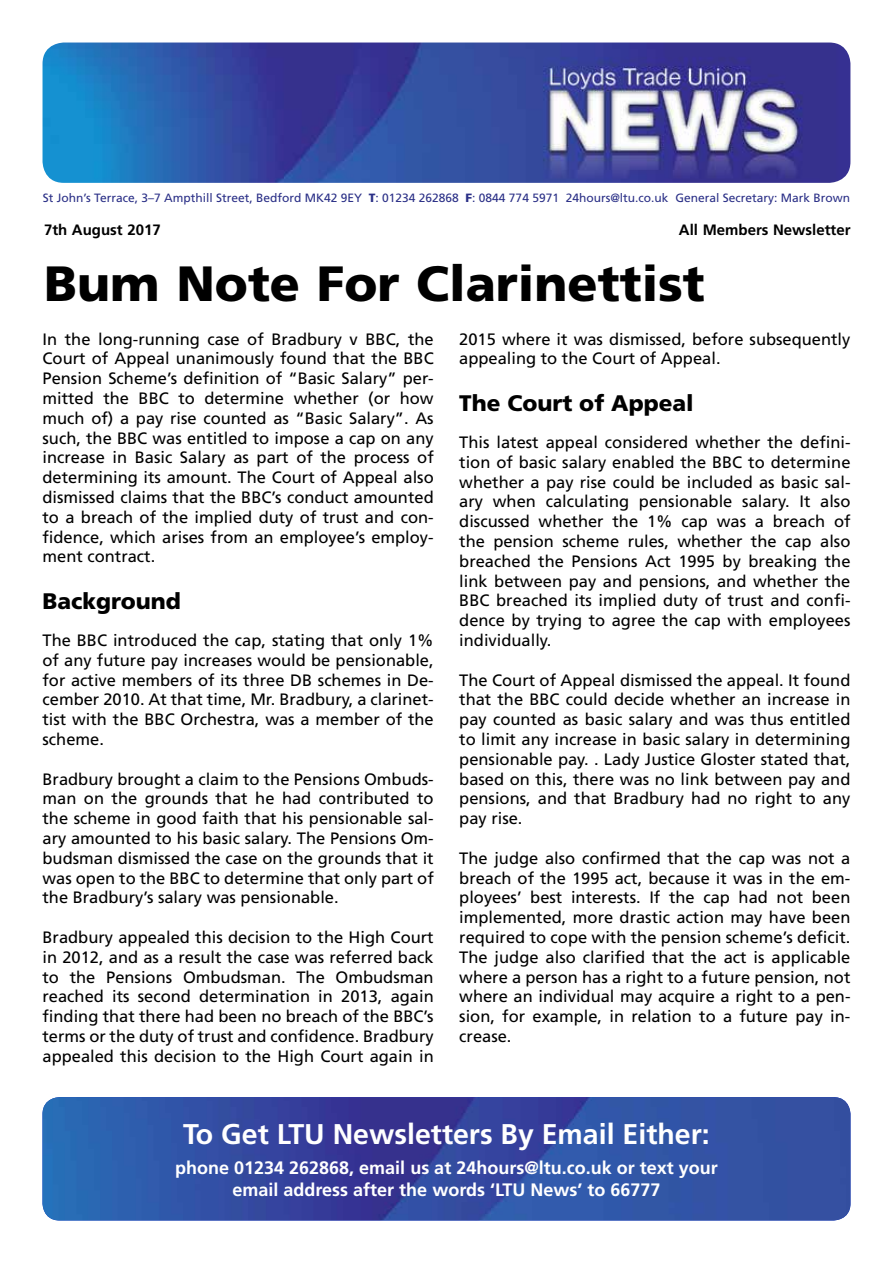
<style>
.page{position:relative;width:893px;height:1263px;background:#fff}
.page>*{position:absolute;margin:0;border:0;box-sizing:border-box;transform-origin:0 0}
.t1{font:900 49.5px "Frutiger";color:#000}
.t2{font:700 28.5px "Frutiger";color:#fff}
.t3{font:900 22.5px "Frutiger";color:#000}
.t4{font:700 18px/21.6px "Frutiger";color:#fff;text-align:center}
.t5{font:16.5px/19.8px "Frutiger";color:#000;text-align:justify}
.t6{font:700 15px "Frutiger";color:#000}
.t7{font:12px "Frutiger";color:#2b3087}
.s1{font-weight:900}
</style>
<div class="page">
<img style="left:43px;top:43px;width:807px;height:140px">
<img style="left:43px;top:1097px;width:807px;height:123px">
<p class="t7" style="left:43px;top:191px;width:809px">St John’s Terrace, 3–7 Ampthill Street, Bedford MK42 9EY <span class="s1">T</span>: 01234 262868 <span class="s1">F</span>: 0844 774 5971 24hours@ltu.co.uk General Secretary: Mark Brown</p>
<p class="t6" style="left:44px;top:221px;width:118px">7th August 2017</p>
<p class="t6" style="left:679px;top:221px;width:173px">All Members Newsletter</p>
<h1 class="t1" style="left:44px;top:253px;width:662px">Bum Note For Clarinettist</h1>
<p class="t5" style="left:43px;top:329px;width:393px">In the long-running case of Bradbury v BBC, the Court of Appeal unanimously found that the BBC Pension Scheme’s definition of “Basic Salary” per&shy;mitted the BBC to determine whether (or how much of) a pay rise counted as “Basic Salary”. As such, the BBC was entitled to impose a cap on any increase in Basic Salary as part of the process of determining its amount. The Court of Appeal also dismissed claims that the BBC’s conduct amounted to a breach of the implied duty of trust and con&shy;fidence, which arises from an employee’s employ&shy;ment contract.</p>
<h3 class="t3" style="left:43px;top:588px;width:140px">Background</h3>
<p class="t5" style="left:43px;top:630px;width:393px">The BBC introduced the cap, stating that only 1% of any future pay increases would be pensionable, for active members of its three DB schemes in De&shy;cember 2010. At that time, Mr. Bradbury, a clarinet&shy;tist with the BBC Orchestra, was a member of the scheme.</p>
<p class="t5" style="left:43px;top:769px;width:393px">Bradbury brought a claim to the Pensions Ombuds&shy;man on the grounds that he had contributed to the scheme in good faith that his pensionable sal&shy;ary amounted to his basic salary. The Pensions Om&shy;budsman dismissed the case on the grounds that it was open to the BBC to determine that only part of the Bradbury’s salary was pensionable.</p>
<p class="t5" style="left:43px;top:927px;width:393px">Bradbury appealed this decision to the High Court in 2012, and as a result the case was referred back to the Pensions Ombudsman. The Ombudsman reached its second determination in 2013, again finding that there had been no breach of the BBC’s terms or the duty of trust and confidence. Bradbury appealed this decision to the High Court again in</p>
<p class="t5" style="left:459px;top:329px;width:393px">2015 where it was dismissed, before subsequently appealing to the Court of Appeal.</p>
<h3 class="t3" style="left:459px;top:390px;width:236px">The Court of Appeal</h3>
<p class="t5" style="left:459px;top:432px;width:393px">This latest appeal considered whether the defini&shy;tion of basic salary enabled the BBC to determine whether a pay rise could be included as basic sal&shy;ary when calculating pensionable salary. It also discussed whether the 1% cap was a breach of the pension scheme rules, whether the cap also breached the Pensions Act 1995 by breaking the link between pay and pensions, and whether the BBC breached its implied duty of trust and confi&shy;dence by trying to agree the cap with employees individually.</p>
<p class="t5" style="left:459px;top:670px;width:393px">The Court of Appeal dismissed the appeal. It found that the BBC could decide whether an increase in pay counted as basic salary and was thus entitled to limit any increase in basic salary in determining pensionable pay. . Lady Justice Gloster stated that, based on this, there was no link between pay and pensions, and that Bradbury had no right to any pay rise.</p>
<p class="t5" style="left:459px;top:848px;width:393px">The judge also confirmed that the cap was not a breach of the 1995 act, because it was in the em&shy;ployees’ best interests. If the cap had not been implemented, more drastic action may have been required to cope with the pension scheme’s deficit.<br>The judge also clarified that the act is applicable where a person has a right to a future pension, not where an individual may acquire a right to a pen&shy;sion, for example, in relation to a future pay in&shy;crease.</p>
<h2 class="t2" style="left:183px;top:1117px;width:528px">To Get LTU Newsletters By Email Either:</h2>
<p class="t4" style="left:175px;top:1157px;width:544px">phone 01234 262868, email us at 24hours@ltu.co.uk or text your email address after the words ‘LTU News’ to 66777</p>
</div>
